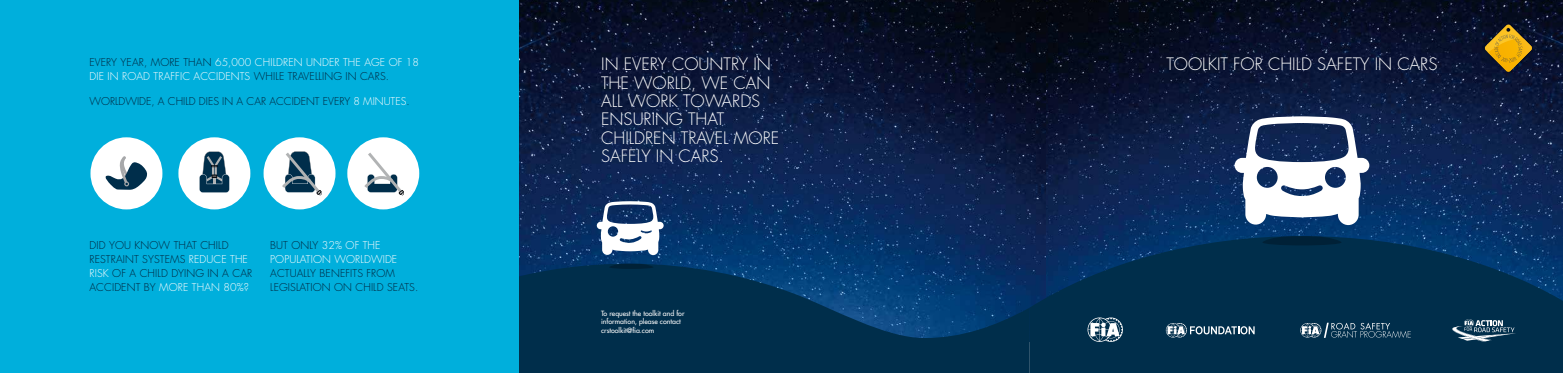
<style>
.page{position:relative;width:1563px;height:373px;background:#fff}
.page>*{position:absolute;margin:0;border:0;box-sizing:border-box;transform-origin:0 0}
.t1{font:300 16.62px/18.4px "Futura Std";color:#fff}
.t2{font:300 10.5px/14px "Futura Std";letter-spacing:.01em;color:#00223a}
.t3{font:300 10.5px/14px "Futura Std";letter-spacing:.01em;color:#fff}
.t4{font:500 7px/8.8px "Futura Std";color:#fff}
.s1{color:#00223a}
.s2{color:#fff}
</style>
<div class="page">
<img style="left:1045px;top:0;width:518px;height:236px">
<img style="left:518px;top:0;width:527px;height:263px">
<svg style="left:1029px;top:236px;width:534px;height:136px;background:#012f50"></svg>
<svg style="left:518px;top:263px;width:511px;height:109px;background:#013359"></svg>
<svg style="left:1262px;top:236px;width:79px;height:9px"></svg>
<svg style="left:609px;top:263px;width:44px;height:5px"></svg>
<svg style="left:1234px;top:116px;width:135px;height:109px"></svg>
<img style="left:1453px;top:0;width:110px;height:104px">
<svg style="left:1484px;top:24px;width:48px;height:47px;background:#86681d"></svg>
<svg style="left:1087px;top:317px;width:36px;height:24px"></svg>
<svg style="left:1166px;top:322px;width:88px;height:15px"></svg>
<svg style="left:1300px;top:322px;width:110px;height:15px;background:#345970"></svg>
<svg style="left:1436px;top:319px;width:80px;height:22px;background:#375b72"></svg>
<svg style="left:597px;top:201px;width:66px;height:53px"></svg>
<div style="left:0;top:0;width:518px;height:372px;background:#00afdc"></div>
<div style="left:90px;top:137px;width:72px;height:72px;background:#fff;border-radius:50%"></div>
<div style="left:178px;top:137px;width:72px;height:72px;background:#fff;border-radius:50%"></div>
<div style="left:264px;top:137px;width:71px;height:72px;background:#fff;border-radius:50%"></div>
<div style="left:347px;top:137px;width:72px;height:72px;background:#fff;border-radius:50%"></div>
<svg style="left:199px;top:151px;width:31px;height:41px"></svg>
<svg style="left:282px;top:151px;width:40px;height:44px"></svg>
<svg style="left:364px;top:152px;width:40px;height:43px"></svg>
<svg style="left:105px;top:156px;width:42px;height:33px"></svg>
<p class="t3" style="left:89px;top:55px;width:331px"><span class="s1">EVERY YEAR, MORE THAN</span> 65,000 CHILDREN UNDER THE AGE OF 18<br>DIE IN ROAD TRAFFIC ACCIDENTS <span class="s1">WHILE TRAVELLING IN CARS.</span></p>
<p class="t2" style="left:89px;top:94px;width:322px">WORLDWIDE, A CHILD DIES IN A CAR ACCIDENT EVERY <span class="s2">8 MINUTES</span>.</p>
<p class="t2" style="left:89px;top:238px;width:164px">DID YOU KNOW THAT CHILD<br>RESTRAINT SYSTEMS <span class="s2">REDUCE THE<br>RISK</span> OF A CHILD DYING IN A CAR<br>ACCIDENT BY <span class="s2">MORE THAN 80%?</span></p>
<p class="t3" style="left:270px;top:238px;width:129px"><span class="s1">BUT ONLY</span> 32% OF THE<br>POPULATION WORLDWIDE</p>
<p class="t2" style="left:270px;top:266px;width:150px">ACTUALLY BENEFITS FROM<br>LEGISLATION ON CHILD SEATS.</p>
<h1 class="t1" style="left:601px;top:55px;width:171px">IN EVERY COUNTRY IN</h1>
<h1 class="t1" style="left:1166px;top:55px;width:273px">TOOLKIT FOR CHILD SAFETY IN CARS</h1>
<h1 class="t1" style="left:601px;top:74px;width:180px">THE WORLD, WE CAN<br>ALL WORK TOWARDS<br>ENSURING THAT<br>CHILDREN TRAVEL MORE<br>SAFELY IN CARS.</h1>
<p class="t4" style="left:601px;top:308px;width:85px">To request the toolkit and for information, please contact crstoolkit@fia.com</p>
</div>
